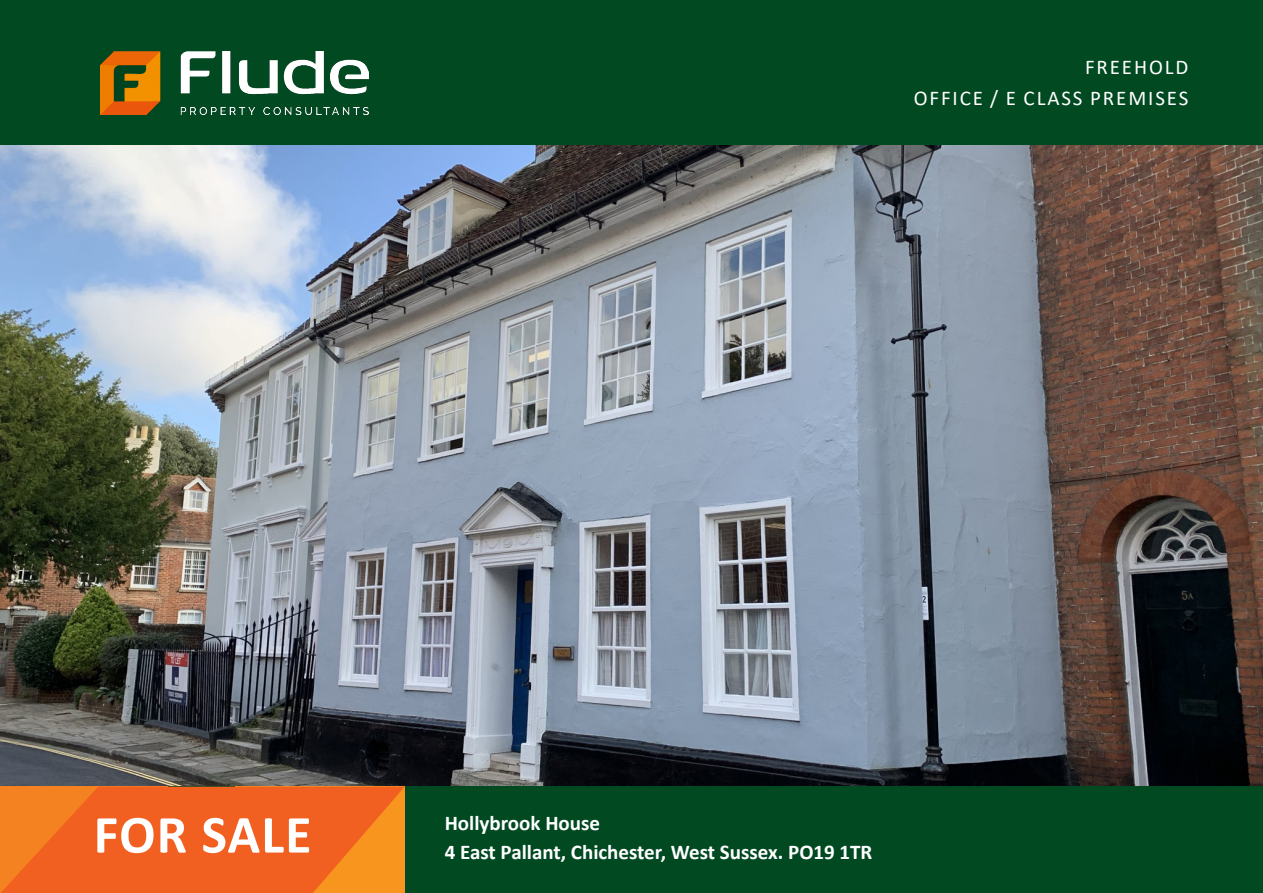
<style>
.page{position:relative;width:1263px;height:893px;background:#fff}
.page>*{position:absolute;margin:0;border:0;box-sizing:border-box;transform-origin:0 0}
.t1{font:700 54px "Calibri";letter-spacing:.02em;color:#fff}
.t2{font:700 21px "Calibri";color:#fff}
.Flude_-_Main_Header{font:21px/31.5px "Calibri";letter-spacing:.09em;color:#fff;text-align:right}
</style>
<div class="page">
<img style="left:0;top:145px;width:1263px;height:642px">
<div style="left:0;top:0;width:1263px;height:145px;background:#004921"></div>
<img style="left:100px;top:52px;width:268px;height:62px">
<div style="left:0;top:787px;width:1263px;height:106px;background:#004921"></div>
<svg style="left:1px;top:787px;width:404px;height:106px;background:#f26a20"></svg>
<p class="Flude_-_Main_Header" style="left:914px;top:50px;width:276px">FREEHOLD<br>OFFICE / E CLASS PREMISES</p>
<p class="t1" style="left:94px;top:796px;width:219px">FOR SALE</p>
<p class="t2" style="left:445px;top:809px;width:157px">Hollybrook House</p>
<p class="t2" style="left:445px;top:837px;width:429px">4 East Pallant, Chichester, West Sussex. PO19 1TR</p>
</div>
